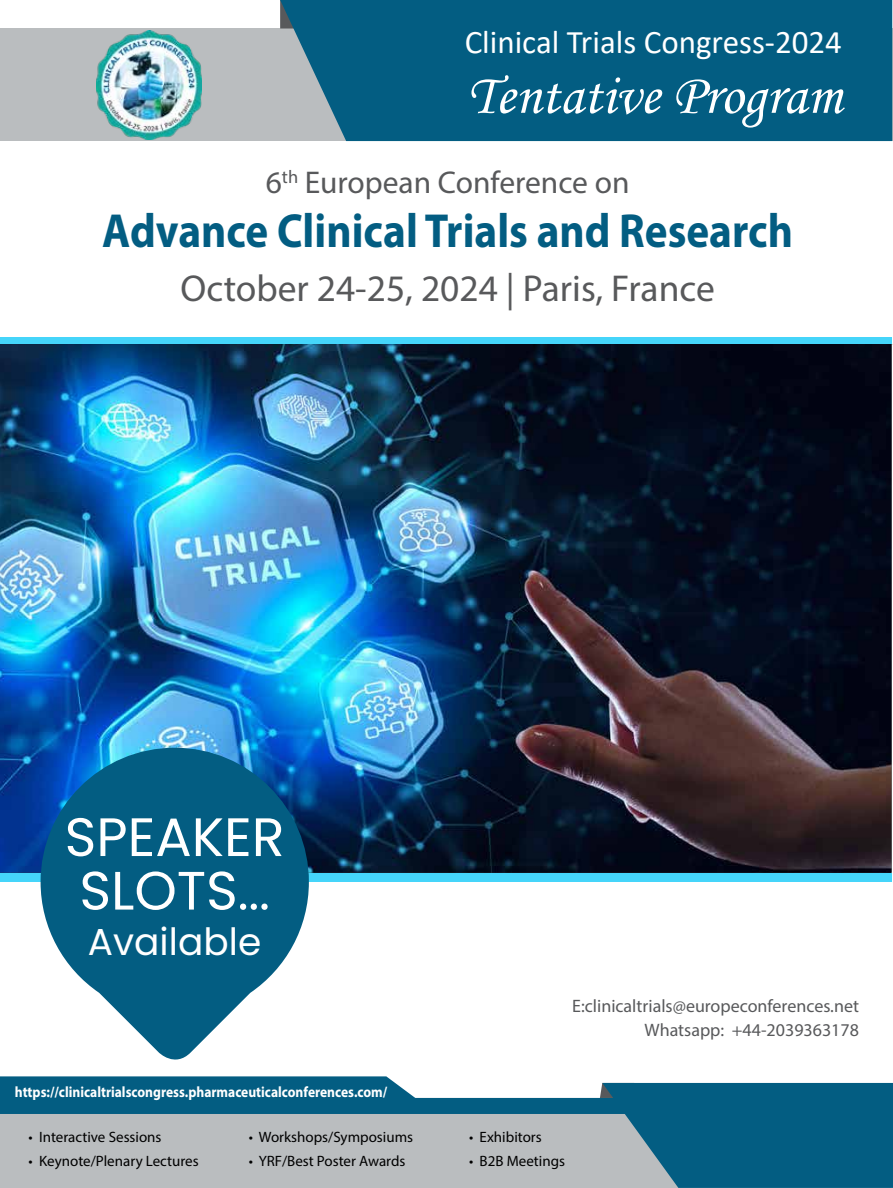
<style>
.page{position:relative;width:893px;height:1188px;background:#fff}
.page>*{position:absolute;margin:0;border:0;box-sizing:border-box;transform-origin:0 0}
.t1{font:57px "Monotype Corsiva";color:#fff}
.t2{font:54px/53.6px "Poppins";color:#fff}
.t3{font:700 48px "Myriad Pro";color:#035d82;scale:.9 1}
.t4{font:37.5px "Myriad Pro";color:#58595b}
.t5{font:37.5px "Poppins";color:#fff}
.t6{font:33px "Calibri";color:#fff}
.t7{font:31.5px "Myriad Pro";color:#58595b}
.t8{font:18px/24px "Myriad Pro";color:#58595b;text-align:right}
.t9{font:15px "Myriad Pro";color:#000}
.t10{font:700 15px "Myriad Pro";color:#fff;scale:.9 1}
.s1{font-size:51px}
</style>
<div class="page">
<div style="left:0;top:1113px;width:598px;height:74px;background:#babdbf"></div>
<div style="left:0;top:28px;width:892px;height:113px;background:#babdbf"></div>
<div style="left:280px;top:0;width:612px;height:141px;background:#035d82"></div>
<div style="left:0;top:1097px;width:760px;height:16px;background:#035d82"></div>
<svg style="left:598px;top:1082px;width:295px;height:105px;background:#1c6a8a"></svg>
<svg style="left:0;top:1076px;width:420px;height:22px;background:#126789"></svg>
<img style="left:97px;top:30px;width:105px;height:109px">
<div style="left:0;top:337px;width:891px;height:544px;background:#45d5fa"></div>
<img style="left:0;top:344px;width:891px;height:528px">
<svg style="left:41px;top:747px;width:268px;height:313px;fill:#035d82"></svg>
<h3 class="t6" style="left:465px;top:19px;width:379px">Clinical Trials Congress-2024</h3>
<h1 class="t1" style="left:467px;top:61px;width:377px">Tentative Program</h1>
<h3 class="t7" style="left:266px;top:163px;width:365px">6<sup>th</sup> European Conference on</h3>
<h3 class="t3" style="left:102px;top:200px;width:769px">Advance Clinical Trials and Research</h3>
<h3 class="t4" style="left:180px;top:265px;width:536px">October 24-25, 2024 | Paris, France</h3>
<h2 class="t2" style="left:65px;top:810px;width:221px">SPEAKER<br>SLOTS<span class="s1">...</span></h2>
<h3 class="t5" style="left:88px;top:919px;width:175px">Available</h3>
<p class="t10" style="left:15px;top:1082px;width:415px">https://clinicaltrialscongress.pharmaceuticalconferences.com/</p>
<p class="t9" style="left:28px;top:1127px;width:135px">• Interactive Sessions</p>
<p class="t9" style="left:28px;top:1151px;width:172px">• Keynote/Plenary Lectures</p>
<p class="t9" style="left:249px;top:1127px;width:166px">• Workshops/Symposiums</p>
<p class="t9" style="left:249px;top:1151px;width:158px">• YRF/Best Poster Awards</p>
<p class="t8" style="left:572px;top:993px;width:288px">E:clinicaltrials@europeconferences.net<br>Whatsapp: +44-2039363178</p>
<p class="t9" style="left:469px;top:1127px;width:74px">• Exhibitors</p>
<p class="t9" style="left:469px;top:1151px;width:98px">• B2B Meetings</p>
</div>
